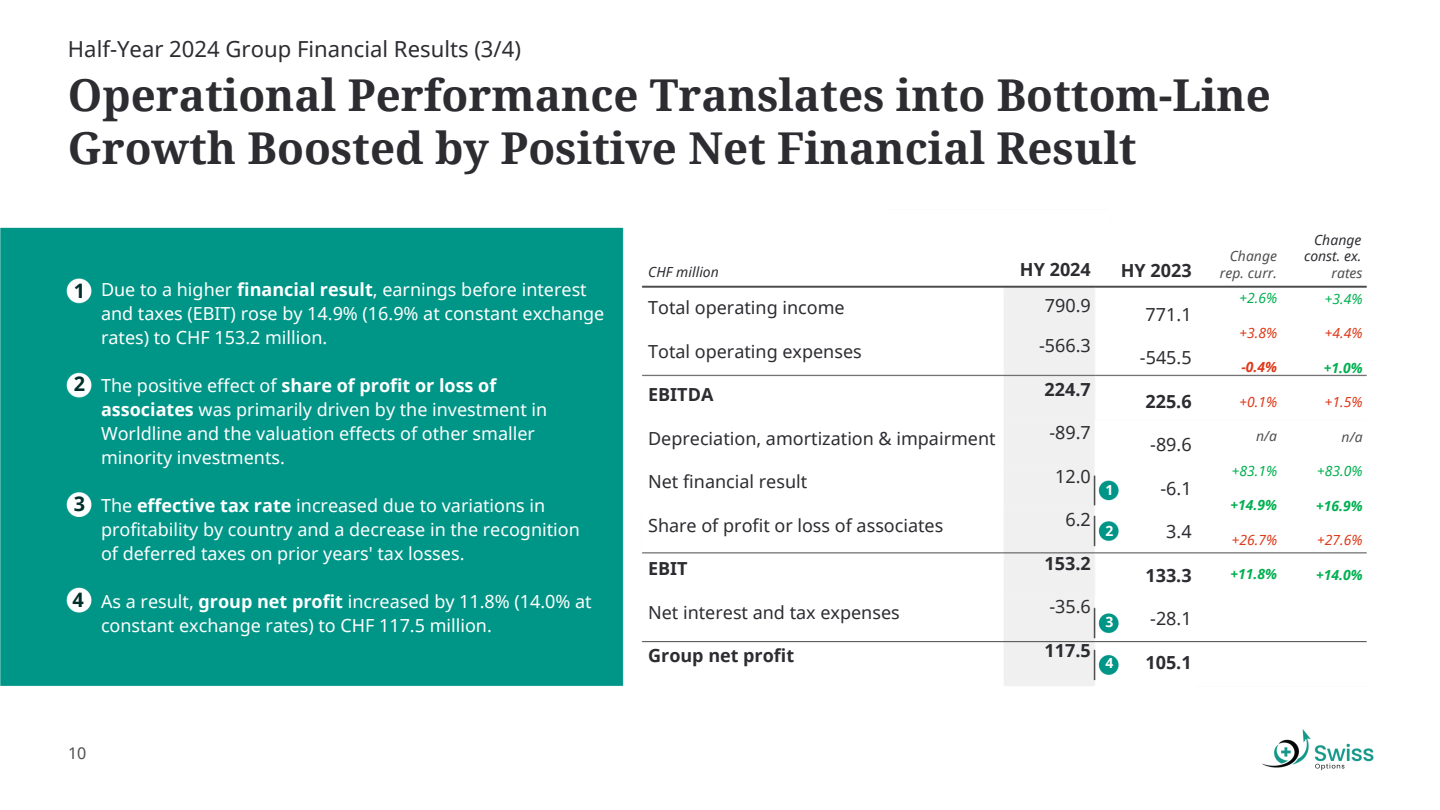
<style>
.page{position:relative;width:1440px;height:810px;background:#fff}
.page>*{position:absolute;margin:0;border:0;box-sizing:border-box;transform-origin:0 0}
.t1{font:700 44px/52.4px "Noto Serif";color:#2c2c31}
.t2{font:22px "Noto Sans";color:#2c2c31}
.t3{font:700 20px "Noto Sans";color:#002f2a}
.t4{font:18px/24px "Noto Sans";color:#fff}
.t5{font:18px "Noto Sans";color:#2c2c31}
.t6{font:700 18px/36px "Noto Sans";color:#2c2c31;text-align:right}
.t7{font:16px "Noto Sans";color:#4e4e4e}
.t8{font:italic 14px "Noto Sans";color:#de3919}
.t9{font:italic 700 14px "Noto Sans";color:#00b050}
.t10{font:italic 14px/16.4px "Noto Sans";letter-spacing:.005em;color:#4e4e4e;text-align:right}
.t11{font:italic 14px "Noto Sans";letter-spacing:.005em;color:#2c2c31}
.t12{font:italic 14px "Noto Sans";color:#00b050}
.t13{font:italic 700 14px "Noto Sans";color:#de3919}
.t14{font:700 14px "Noto Sans";color:#fff}
.s1{font-weight:700}
.s2{font-weight:400}
</style>
<div class="page">
<img style="left:0;top:227px;width:1367px;height:459px">
<img style="left:1262px;top:729px;width:111px;height:42px">
<p class="t2" style="left:68px;top:34px;width:455px">Half-Year 2024 Group Financial Results (3/4)</p>
<p class="t1" style="left:68px;top:68px;width:1204px">Operational Performance Translates into Bottom-Line<br>Growth Boosted by Positive Net Financial Result</p>
<p class="t3" style="left:74px;top:277px;width:13px">1</p>
<p class="t4" style="left:101px;top:277px;width:505px">Due to a higher <span class="s1">financial result</span>, earnings before interest and taxes (EBIT) rose by 14.9% (16.9% at constant exchange rates) to CHF 153.2 million.</p>
<p class="t4" style="left:101px;top:373px;width:448px">The positive effect of <span class="s1">share of profit or loss of associates</span> was primarily driven by the investment in<br>Worldline and the valuation effects of other smaller</p>
<h3 class="t4" style="left:101px;top:445px;width:185px">minority investments.</h3>
<h3 class="t4" style="left:101px;top:493px;width:480px">The <span class="s1">effective tax rate</span> increased due to variations in profitability by country and a decrease in the recognition of deferred taxes on prior years' tax losses.</h3>
<h3 class="t4" style="left:101px;top:589px;width:492px">As a result, <span class="s1">group net profit</span> increased by 11.8% (14.0% at constant exchange rates) to CHF 117.5 million.</h3>
<h3 class="t3" style="left:74px;top:370px;width:13px">2</h3>
<h3 class="t3" style="left:74px;top:490px;width:13px">3</h3>
<p class="t3" style="left:72px;top:586px;width:13px">4</p>
<p class="t11" style="left:648px;top:262px;width:72px">CHF million</p>
<h3 class="t5" style="left:648px;top:295px;width:198px">Total operating income</h3>
<h3 class="t5" style="left:648px;top:339px;width:215px">Total operating expenses</h3>
<h3 class="t6" style="left:648px;top:376px;width:67px">EBITDA</h3>
<h3 class="t5" style="left:648px;top:426px;width:349px">Depreciation, amortization &amp; impairment</h3>
<h3 class="t5" style="left:648px;top:469px;width:161px">Net financial result</h3>
<h3 class="t5" style="left:648px;top:513px;width:297px">Share of profit or loss of associates</h3>
<h3 class="t6" style="left:648px;top:550px;width:41px">EBIT</h3>
<h3 class="t5" style="left:648px;top:600px;width:253px">Net interest and tax expenses</h3>
<h3 class="t6" style="left:648px;top:637px;width:148px">Group net profit</h3>
<h2 class="t6" style="left:1020px;top:251px;width:72px">HY 2024<br><span class="s2">790.9</span></h2>
<h2 class="t5" style="left:1039px;top:333px;width:53px">-566.3</h2>
<h2 class="t6" style="left:1045px;top:371px;width:48px">224.7</h2>
<h2 class="t5" style="left:1049px;top:420px;width:43px">-89.7</h2>
<h2 class="t5" style="left:1055px;top:464px;width:37px">12.0</h2>
<h2 class="t5" style="left:1066px;top:507px;width:27px">6.2</h2>
<h2 class="t6" style="left:1045px;top:545px;width:48px">153.2</h2>
<h2 class="t5" style="left:1049px;top:594px;width:43px">-35.6</h2>
<h2 class="t6" style="left:1045px;top:632px;width:48px">117.5</h2>
<h2 class="t14" style="left:1105px;top:480px;width:9px">1</h2>
<p class="t14" style="left:1105px;top:521px;width:9px">2</p>
<p class="t14" style="left:1105px;top:613px;width:9px">3</p>
<p class="t14" style="left:1105px;top:653px;width:9px">4</p>
<p class="t6" style="left:1121px;top:252px;width:72px">HY 2023</p>
<p class="t5" style="left:1146px;top:301px;width:48px">771.1</p>
<p class="t5" style="left:1140px;top:345px;width:53px">-545.5</p>
<p class="t6" style="left:1145px;top:383px;width:48px">225.6</p>
<p class="t5" style="left:1150px;top:432px;width:43px">-89.6</p>
<p class="t5" style="left:1161px;top:475px;width:33px">-6.1</p>
<p class="t5" style="left:1166px;top:519px;width:27px">3.4</p>
<p class="t6" style="left:1145px;top:557px;width:48px">133.3</p>
<p class="t5" style="left:1150px;top:606px;width:43px">-28.1</p>
<p class="t6" style="left:1145px;top:644px;width:48px">105.1</p>
<p class="t10" style="left:1220px;top:248px;width:59px">Change rep. curr.</p>
<p class="t12" style="left:1239px;top:289px;width:39px">+2.6%</p>
<p class="t8" style="left:1239px;top:323px;width:39px">+3.8%</p>
<p class="t13" style="left:1241px;top:358px;width:37px">-0.4%</p>
<p class="t8" style="left:1239px;top:392px;width:39px">+0.1%</p>
<p class="t10" style="left:1256px;top:428px;width:22px">n/a</p>
<p class="t12" style="left:1232px;top:461px;width:47px">+83.1%</p>
<p class="t9" style="left:1231px;top:496px;width:48px">+14.9%</p>
<p class="t8" style="left:1232px;top:530px;width:47px">+26.7%</p>
<p class="t9" style="left:1231px;top:565px;width:48px">+11.8%</p>
<p class="t11" style="left:1314px;top:230px;width:49px">Change</p>
<p class="t11" style="left:1304px;top:247px;width:59px">const. ex.</p>
<p class="t10" style="left:1332px;top:265px;width:32px">rates</p>
<p class="t12" style="left:1325px;top:289px;width:39px">+3.4%</p>
<p class="t8" style="left:1325px;top:323px;width:39px">+4.4%</p>
<p class="t9" style="left:1324px;top:358px;width:40px">+1.0%</p>
<p class="t8" style="left:1325px;top:392px;width:39px">+1.5%</p>
<p class="t10" style="left:1342px;top:428px;width:22px">n/a</p>
<p class="t12" style="left:1317px;top:461px;width:47px">+83.0%</p>
<p class="t9" style="left:1316px;top:496px;width:48px">+16.9%</p>
<p class="t8" style="left:1317px;top:530px;width:47px">+27.6%</p>
<p class="t9" style="left:1316px;top:565px;width:48px">+14.0%</p>
<p class="t7" style="left:68px;top:742px;width:20px">10</p>
</div>
